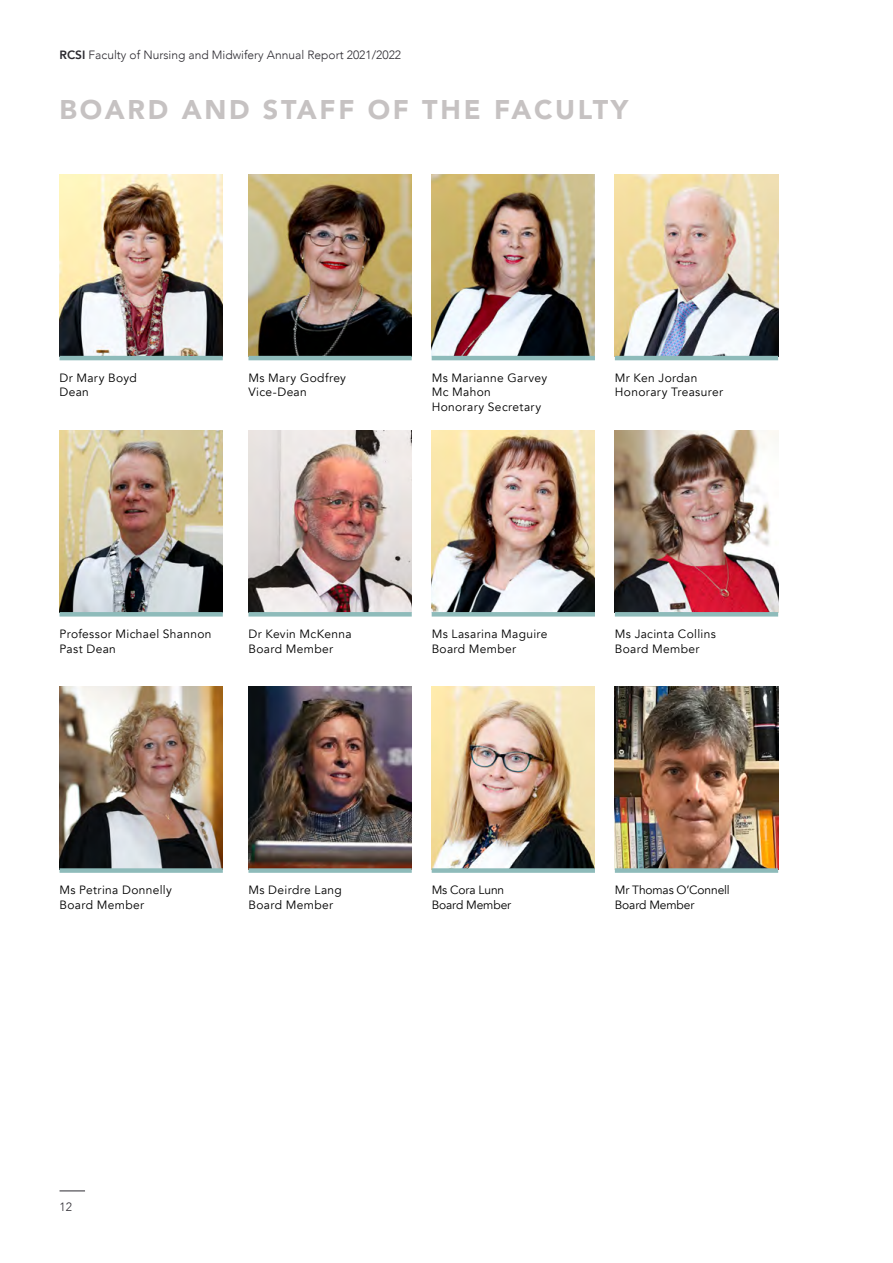
<style>
.page{position:relative;width:893px;height:1263px;background:#fff}
.page>*{position:absolute;margin:0;border:0;box-sizing:border-box;transform-origin:0 0}
.t1{font:900 27px "Avenir";letter-spacing:.1em;color:#c6c2c2}
.t2{font:12px/14.4px "Avenir";letter-spacing:.03em;color:#000}
.t3{font:300 12px "Avenir";color:#2c2a30}
.t4{font:12px/14.4px "Avenir";letter-spacing:-.01em;color:#000}
.s1{font-weight:800}
</style>
<div class="page">
<svg style="left:60px;top:1191px;width:25px;height:1px"></svg>
<img style="left:60px;top:174px;width:163px;height:182px">
<img style="left:60px;top:430px;width:163px;height:182px">
<img style="left:60px;top:687px;width:163px;height:181px">
<img style="left:248px;top:174px;width:164px;height:182px">
<img style="left:248px;top:430px;width:164px;height:182px">
<img style="left:248px;top:687px;width:164px;height:181px">
<img style="left:432px;top:174px;width:163px;height:182px">
<img style="left:432px;top:430px;width:163px;height:182px">
<img style="left:432px;top:687px;width:163px;height:181px">
<img style="left:615px;top:174px;width:163px;height:182px">
<img style="left:615px;top:430px;width:163px;height:182px">
<img style="left:615px;top:687px;width:163px;height:181px">
<hr style="left:60px;top:356px;width:163px;height:4px;background:#8ebbba">
<hr style="left:60px;top:612px;width:163px;height:4px;background:#8ebbba">
<div style="left:60px;top:868px;width:163px;height:5px;background:#8ebbba"></div>
<hr style="left:248px;top:356px;width:164px;height:4px;background:#8ebbba">
<hr style="left:248px;top:612px;width:164px;height:4px;background:#8ebbba">
<div style="left:248px;top:868px;width:164px;height:5px;background:#8ebbba"></div>
<hr style="left:432px;top:356px;width:163px;height:4px;background:#8ebbba">
<hr style="left:432px;top:612px;width:163px;height:4px;background:#8ebbba">
<div style="left:432px;top:868px;width:163px;height:5px;background:#8ebbba"></div>
<hr style="left:615px;top:356px;width:163px;height:4px;background:#8ebbba">
<hr style="left:615px;top:612px;width:163px;height:4px;background:#8ebbba">
<div style="left:615px;top:868px;width:163px;height:5px;background:#8ebbba"></div>
<p class="t3" style="left:60px;top:47px;width:343px"><span class="s1">RCSI</span> Faculty of Nursing and Midwifery Annual Report 2021/2022</p>
<h1 class="t1" style="left:60px;top:86px;width:570px">BOARD AND STAFF OF THE FACULTY</h1>
<p class="t2" style="left:60px;top:371px;width:79px">Dr Mary Boyd<br>Dean</p>
<p class="t2" style="left:248px;top:371px;width:99px">Ms Mary Godfrey<br>Vice-Dean</p>
<p class="t2" style="left:432px;top:371px;width:117px">Ms Marianne Garvey<br>Mc Mahon<br>Honorary Secretary</p>
<p class="t2" style="left:615px;top:371px;width:110px">Mr Ken Jordan<br>Honorary Treasurer</p>
<p class="t2" style="left:60px;top:627px;width:154px">Professor Michael Shannon<br>Past Dean</p>
<p class="t2" style="left:248px;top:627px;width:105px">Dr Kevin McKenna<br>Board Member</p>
<p class="t2" style="left:432px;top:627px;width:117px">Ms Lasarina Maguire<br>Board Member</p>
<p class="t2" style="left:615px;top:627px;width:102px">Ms Jacinta Collins<br>Board Member</p>
<p class="t2" style="left:60px;top:883px;width:114px">Ms Petrina Donnelly<br>Board Member</p>
<p class="t2" style="left:248px;top:883px;width:95px">Ms Deirdre Lang<br>Board Member</p>
<p class="t4" style="left:432px;top:883px;width:81px">Ms Cora Lunn<br>Board Member</p>
<p class="t4" style="left:615px;top:883px;width:116px">Mr Thomas O’Connell<br>Board Member</p>
<p class="t3" style="left:60px;top:1199px;width:14px">12</p>
</div>
